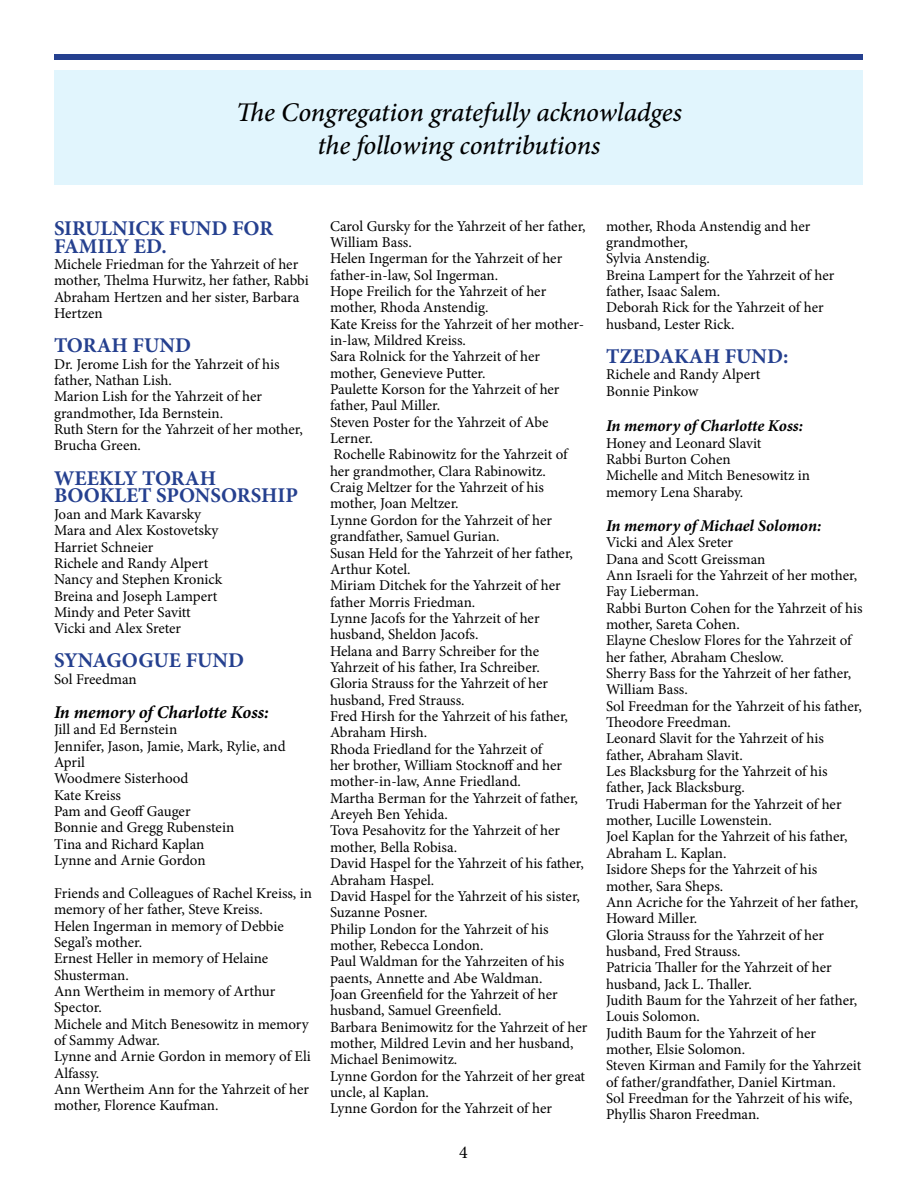
<style>
.page{position:relative;width:918px;height:1188px;background:#fff}
.page>*{position:absolute;margin:0;border:0;box-sizing:border-box;transform-origin:0 0}
.t1{font:italic 500 27px/32.4px "Minion Pro";letter-spacing:-.005em;color:#000;text-align:center}
.t2{font:700 21px/17.9px "Minion Pro";color:#25408f}
.t3{font:italic 700 18px "Minion Pro";letter-spacing:-.005em;color:#000}
.t4{font:18px "Minion Pro";color:#000}
.t5{font:italic 700 16.5px "Minion Pro";letter-spacing:-.005em;color:#000}
.t6{font:15px/16.4px "Minion Pro";letter-spacing:-.005em;color:#000}
</style>
<div class="page">
<div style="left:55px;top:54px;width:808px;height:6px;background:#25408f"></div>
<div style="left:55px;top:71px;width:808px;height:114px;background:#e1f5fd"></div>
<h1 class="t1" style="left:236px;top:96px;width:447px">The Congregation gratefully acknowladges the following contributions</h1>
<h2 class="t2" style="left:54px;top:219px;width:221px">SIRULNICK FUND FOR<br>FAMILY ED.</h2>
<p class="t6" style="left:54px;top:256px;width:256px">Michele Friedman for the Yahrzeit of her mother, Thelma Hurwitz, her father, Rabbi<br>Abraham Hertzen and her sister, Barbara<br>Hertzen</p>
<h2 class="t2" style="left:54px;top:336px;width:139px">TORAH FUND</h2>
<p class="t6" style="left:54px;top:356px;width:250px">Dr. Jerome Lish for the Yahrzeit of his father, Nathan Lish.<br>Marion Lish for the Yahrzeit of her grandmother, Ida Bernstein.<br>Ruth Stern for the Yahrzeit of her mother,<br>Brucha Green.</p>
<h2 class="t2" style="left:54px;top:469px;width:246px">WEEKLY TORAH<br>BOOKLET SPONSORSHIP</h2>
<p class="t6" style="left:54px;top:506px;width:170px">Joan and Mark Kavarsky<br>Mara and Alex Kostovetsky<br>Harriet Schneier<br>Richele and Randy Alpert<br>Nancy and Stephen Kronick<br>Breina and Joseph Lampert<br>Mindy and Peter Savitt<br>Vicki and Alex Sreter</p>
<h2 class="t2" style="left:54px;top:652px;width:192px">SYNAGOGUE FUND</h2>
<p class="t6" style="left:54px;top:671px;width:84px">Sol Freedman</p>
<p class="t3" style="left:54px;top:699px;width:216px">In memory of Charlotte Koss:</p>
<p class="t6" style="left:54px;top:721px;width:233px">Jill and Ed Bernstein<br>Jennifer, Jason, Jamie, Mark, Rylie, and<br>April<br>Woodmere Sisterhood<br>Kate Kreiss<br>Pam and Geoff Gauger<br>Bonnie and Gregg Rubenstein<br>Tina and Richard Kaplan<br>Lynne and Arnie Gordon</p>
<p class="t6" style="left:54px;top:885px;width:259px">Friends and Colleagues of Rachel Kreiss, in memory of her father, Steve Kreiss.<br>Helen Ingerman in memory of Debbie<br>Segal’s mother.<br>Ernest Heller in memory of Helaine<br>Shusterman.<br>Ann Wertheim in memory of Arthur<br>Spector.<br>Michele and Mitch Benesowitz in memory of Sammy Adwar.<br>Lynne and Arnie Gordon in memory of Eli<br>Alfassy.<br>Ann Wertheim Ann for the Yahrzeit of her mother, Florence Kaufman.</p>
<p class="t6" style="left:330px;top:218px;width:259px">Carol Gursky for the Yahrzeit of her father,<br>William Bass.<br>Helen Ingerman for the Yahrzeit of her father-in-law, Sol Ingerman.<br>Hope Freilich for the Yahrzeit of her mother, Rhoda Anstendig.<br>Kate Kreiss for the Yahrzeit of her mother&shy;in-law, Mildred Kreiss.<br>Sara Rolnick for the Yahrzeit of her mother, Genevieve Putter.<br>Paulette Korson for the Yahrzeit of her father, Paul Miller.<br>Steven Poster for the Yahrzeit of Abe<br>Lerner.<br>Rochelle Rabinowitz for the Yahrzeit of her grandmother, Clara Rabinowitz.<br>Craig Meltzer for the Yahrzeit of his mother, Joan Meltzer.<br>Lynne Gordon for the Yahrzeit of her grandfather, Samuel Gurian.<br>Susan Held for the Yahrzeit of her father,<br>Arthur Kotel.<br>Miriam Ditchek for the Yahrzeit of her father Morris Friedman.<br>Lynne Jacofs for the Yahrzeit of her husband, Sheldon Jacofs.<br>Helana and Barry Schreiber for the<br>Yahrzeit of his father, Ira Schreiber.<br>Gloria Strauss for the Yahrzeit of her husband, Fred Strauss.<br>Fred Hirsh for the Yahrzeit of his father,<br>Abraham Hirsh.<br>Rhoda Friedland for the Yahrzeit of<br>her brother, William Stocknoff and her mother-in-law, Anne Friedland.<br>Martha Berman for the Yahrzeit of father,<br>Areyeh Ben Yehida.<br>Tova Pesahovitz for the Yahrzeit of her mother, Bella Robisa.<br>David Haspel for the Yahrzeit of his father,<br>Abraham Haspel.<br>David Haspel for the Yahrzeit of his sister,<br>Suzanne Posner.<br>Philip London for the Yahrzeit of his mother, Rebecca London.<br>Paul Waldman for the Yahrzeiten of his paents, Annette and Abe Waldman.<br>Joan Greenfield for the Yahrzeit of her husband, Samuel Greenfield.<br>Barbara Benimowitz for the Yahrzeit of her mother, Mildred Levin and her husband,<br>Michael Benimowitz.<br>Lynne Gordon for the Yahrzeit of her great uncle, al Kaplan.<br>Lynne Gordon for the Yahrzeit of her</p>
<p class="t6" style="left:606px;top:218px;width:230px">mother, Rhoda Anstendig and her grandmother,<br>Sylvia Anstendig.<br>Breina Lampert for the Yahrzeit of her father, Isaac Salem.<br>Deborah Rick for the Yahrzeit of her husband, Lester Rick.</p>
<h2 class="t2" style="left:606px;top:347px;width:184px">TZEDAKAH FUND:</h2>
<p class="t6" style="left:606px;top:366px;width:156px">Richele and Randy Alpert<br>Bonnie Pinkow</p>
<p class="t5" style="left:606px;top:414px;width:199px">In memory of Charlotte Koss:</p>
<p class="t6" style="left:606px;top:435px;width:206px">Honey and Leonard Slavit<br>Rabbi Burton Cohen<br>Michelle and Mitch Benesowitz in memory Lena Sharaby.</p>
<p class="t5" style="left:606px;top:514px;width:217px">In memory of Michael Solomon:</p>
<p class="t6" style="left:606px;top:534px;width:258px">Vicki and Alex Sreter<br>Dana and Scott Greissman<br>Ann Israeli for the Yahrzeit of her mother,<br>Fay Lieberman.<br>Rabbi Burton Cohen for the Yahrzeit of his mother, Sareta Cohen.<br>Elayne Cheslow Flores for the Yahrzeit of her father, Abraham Cheslow.<br>Sherry Bass for the Yahrzeit of her father,<br>William Bass.<br>Sol Freedman for the Yahrzeit of his father,<br>Theodore Freedman.<br>Leonard Slavit for the Yahrzeit of his father, Abraham Slavit.<br>Les Blacksburg for the Yahrzeit of his father, Jack Blacksburg.<br>Trudi Haberman for the Yahrzeit of her mother, Lucille Lowenstein.<br>Joel Kaplan for the Yahrzeit of his father,<br>Abraham L. Kaplan.<br>Isidore Sheps for the Yahrzeit of his mother, Sara Sheps.<br>Ann Acriche for the Yahrzeit of her father,<br>Howard Miller.<br>Gloria Strauss for the Yahrzeit of her husband, Fred Strauss.<br>Patricia Thaller for the Yahrzeit of her husband, Jack L. Thaller.<br>Judith Baum for the Yahrzeit of her father,<br>Louis Solomon.<br>Judith Baum for the Yahrzeit of her mother, Elsie Solomon.<br>Steven Kirman and Family for the Yahrzeit of father/grandfather, Daniel Kirtman.<br>Sol Freedman for the Yahrzeit of his wife,<br>Phyllis Sharon Freedman.</p>
<p class="t4" style="left:459px;top:1140px;width:10px">4</p>
</div>
